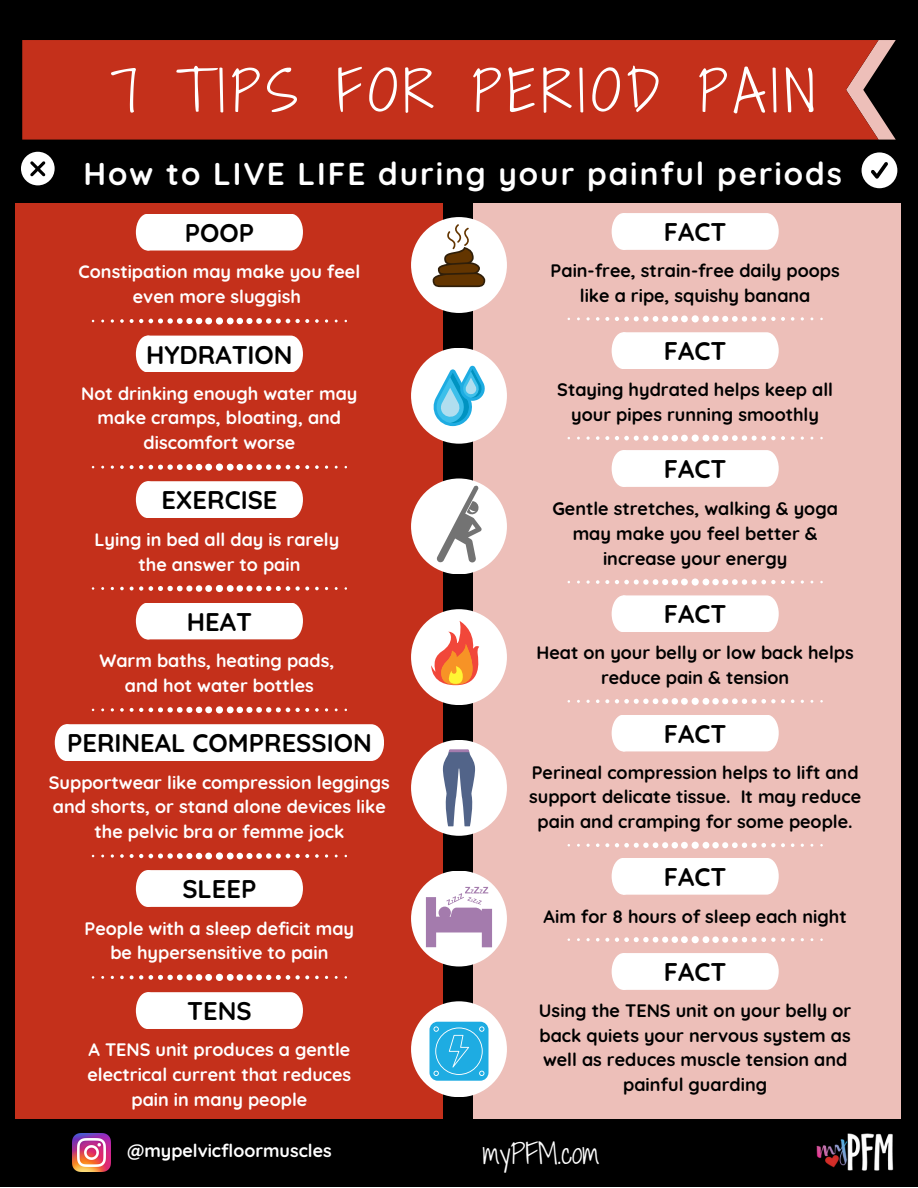
<style>
.page{position:relative;width:918px;height:1188px;background:#fff}
.page>*{position:absolute;margin:0;border:0;box-sizing:border-box;transform-origin:0 0}
.t1{font:53.7px "Shadows Into Light Two";letter-spacing:.11em;color:#fff}
.t2{font:700 31.5px "Quicksand";letter-spacing:.06em;color:#fff}
.t3{font:26.85px "Shadows Into Light Two";color:#fff}
.t4{font:700 25.5px "Quicksand";color:#000}
.t5{font:700 18px/24.8px "Quicksand";color:#000;text-align:center}
.t6{font:700 18px/24.8px "Quicksand";color:#fff;text-align:center}
.t7{font:700 17.85px "Quicksand";color:#fff}
</style>
<div class="page">
<div style="left:0;top:0;width:918px;height:1187px;background:#000"></div>
<div style="left:474px;top:203px;width:427px;height:916px;background:#edbfb9"></div>
<div style="left:16px;top:203px;width:427px;height:916px;background:#c4301b"></div>
<svg style="left:879px;top:40px;width:17px;height:100px"></svg>
<div style="left:22px;top:40px;width:857px;height:100px;background:#c4301b"></div>
<div style="left:862px;top:152px;width:35px;height:36px;background:#fff;border-radius:50%"></div>
<svg style="left:871px;top:162px;width:17px;height:17px"></svg>
<div style="left:411px;top:217px;width:96px;height:96px;background:#fff;border-radius:50%"></div>
<div style="left:411px;top:348px;width:96px;height:96px;background:#fff;border-radius:50%"></div>
<div style="left:411px;top:478px;width:96px;height:96px;background:#fff;border-radius:50%"></div>
<div style="left:411px;top:609px;width:96px;height:96px;background:#fff;border-radius:50%"></div>
<div style="left:411px;top:740px;width:96px;height:96px;background:#fff;border-radius:50%"></div>
<div style="left:411px;top:871px;width:96px;height:96px;background:#fff;border-radius:50%"></div>
<div style="left:612px;top:213px;width:167px;height:37px;background:#fff"></div>
<div style="left:136px;top:214px;width:167px;height:37px;background:#fff"></div>
<div style="left:21px;top:152px;width:34px;height:33px;background:#fff;border-radius:50%"></div>
<svg style="left:30px;top:161px;width:15px;height:15px"></svg>
<svg style="left:92px;top:317px;width:255px;height:8px"></svg>
<svg style="left:92px;top:464px;width:255px;height:7px"></svg>
<svg style="left:92px;top:585px;width:255px;height:7px"></svg>
<svg style="left:92px;top:706px;width:255px;height:7px"></svg>
<svg style="left:92px;top:852px;width:255px;height:8px"></svg>
<div style="left:136px;top:336px;width:167px;height:36px;background:#fff"></div>
<div style="left:612px;top:332px;width:167px;height:37px;background:#fff"></div>
<svg style="left:568px;top:315px;width:255px;height:8px"></svg>
<svg style="left:568px;top:435px;width:255px;height:7px"></svg>
<svg style="left:568px;top:578px;width:255px;height:8px"></svg>
<svg style="left:568px;top:698px;width:255px;height:7px"></svg>
<svg style="left:568px;top:842px;width:255px;height:7px"></svg>
<div style="left:136px;top:481px;width:167px;height:37px;background:#fff"></div>
<div style="left:612px;top:450px;width:167px;height:37px;background:#fff"></div>
<div style="left:136px;top:603px;width:167px;height:36px;background:#fff"></div>
<div style="left:55px;top:724px;width:329px;height:37px;background:#fff"></div>
<svg style="left:136px;top:870px;width:167px;height:37px;background:#fcf7f6"></svg>
<div style="left:612px;top:595px;width:167px;height:37px;background:#fff"></div>
<div style="left:612px;top:715px;width:167px;height:36px;background:#fff"></div>
<div style="left:612px;top:858px;width:167px;height:37px;background:#fff"></div>
<img style="left:816px;top:1133px;width:78px;height:38px">
<svg style="left:436px;top:485px;width:45px;height:78px"></svg>
<img style="left:73px;top:1134px;width:37px;height:37px">
<svg style="left:433px;top:366px;width:52px;height:60px"></svg>
<svg style="left:433px;top:224px;width:52px;height:63px"></svg>
<svg style="left:431px;top:621px;width:49px;height:65px"></svg>
<svg style="left:426px;top:887px;width:66px;height:60px"></svg>
<svg style="left:443px;top:749px;width:32px;height:77px"></svg>
<svg style="left:92px;top:974px;width:255px;height:7px"></svg>
<svg style="left:136px;top:992px;width:167px;height:37px;background:#fcf7f6"></svg>
<svg style="left:568px;top:936px;width:255px;height:7px"></svg>
<div style="left:612px;top:953px;width:167px;height:37px;background:#fff"></div>
<div style="left:411px;top:1001px;width:96px;height:96px;background:#fff;border-radius:50%"></div>
<svg style="left:430px;top:1022px;width:58px;height:58px;background:#32b3e4"></svg>
<h1 class="t1" style="left:110px;top:52px;width:706px">7 TIPS FOR PERIOD PAIN</h1>
<p class="t2" style="left:83px;top:153px;width:760px">How to LIVE LIFE during your painful periods</p>
<p class="t4" style="left:185px;top:216px;width:71px">POOP</p>
<p class="t4" style="left:664px;top:216px;width:64px">FACT</p>
<p class="t6" style="left:79px;top:259px;width:283px">Constipation may make you feel even more sluggish</p>
<h3 class="t4" style="left:146px;top:338px;width:148px">HYDRATION</h3>
<h3 class="t6" style="left:81px;top:381px;width:278px">Not drinking enough water may make cramps, bloating, and discomfort worse</h3>
<h3 class="t4" style="left:161px;top:484px;width:118px">EXERCISE</h3>
<p class="t6" style="left:95px;top:527px;width:246px">Lying in bed all day is rarely</p>
<h3 class="t6" style="left:138px;top:551px;width:163px">the answer to pain</h3>
<p class="t4" style="left:187px;top:605px;width:67px">HEAT</p>
<p class="t6" style="left:99px;top:648px;width:236px">Warm baths, heating pads,</p>
<p class="t6" style="left:125px;top:673px;width:190px">and hot water bottles</p>
<h3 class="t4" style="left:67px;top:727px;width:306px">PERINEAL COMPRESSION</h3>
<p class="t6" style="left:49px;top:769px;width:343px">Supportwear like compression leggings and shorts, or stand alone devices like the pelvic bra or femme jock</p>
<p class="t4" style="left:182px;top:873px;width:76px">SLEEP</p>
<p class="t6" style="left:85px;top:916px;width:271px">People with a sleep deficit may be hypersensitive to pain</p>
<p class="t5" style="left:551px;top:258px;width:291px">Pain-free, strain-free daily poops like a ripe, squishy banana</p>
<h3 class="t4" style="left:664px;top:335px;width:64px">FACT</h3>
<h3 class="t5" style="left:557px;top:377px;width:277px">Staying hydrated helps keep all your pipes running smoothly</h3>
<h3 class="t4" style="left:664px;top:453px;width:64px">FACT</h3>
<h2 class="t5" style="left:552px;top:496px;width:287px">Gentle stretches, walking &amp; yoga may make you feel better &amp; increase your energy</h2>
<h3 class="t4" style="left:664px;top:598px;width:64px">FACT</h3>
<p class="t5" style="left:537px;top:640px;width:319px">Heat on your belly or low back helps reduce pain &amp; tension</p>
<p class="t4" style="left:664px;top:717px;width:64px">FACT</p>
<h3 class="t5" style="left:529px;top:759px;width:334px">Perineal compression helps to lift and support delicate tissue. It may reduce pain and cramping for some people.</h3>
<h3 class="t4" style="left:664px;top:860px;width:64px">FACT</h3>
<p class="t5" style="left:544px;top:903px;width:305px">Aim for 8 hours of sleep each night</p>
<p class="t4" style="left:664px;top:956px;width:64px">FACT</p>
<p class="t4" style="left:187px;top:995px;width:66px">TENS</p>
<h3 class="t5" style="left:539px;top:998px;width:314px">Using the TENS unit on your belly or back quiets your nervous system as well as reduces muscle tension and painful guarding</h3>
<h3 class="t6" style="left:88px;top:1037px;width:265px">A TENS unit produces a gentle electrical current that reduces pain in many people</h3>
<h3 class="t7" style="left:127px;top:1139px;width:206px">@mypelvicfloormuscles</h3>
<p class="t3" style="left:483px;top:1134px;width:118px">myPFM.com</p>
</div>
